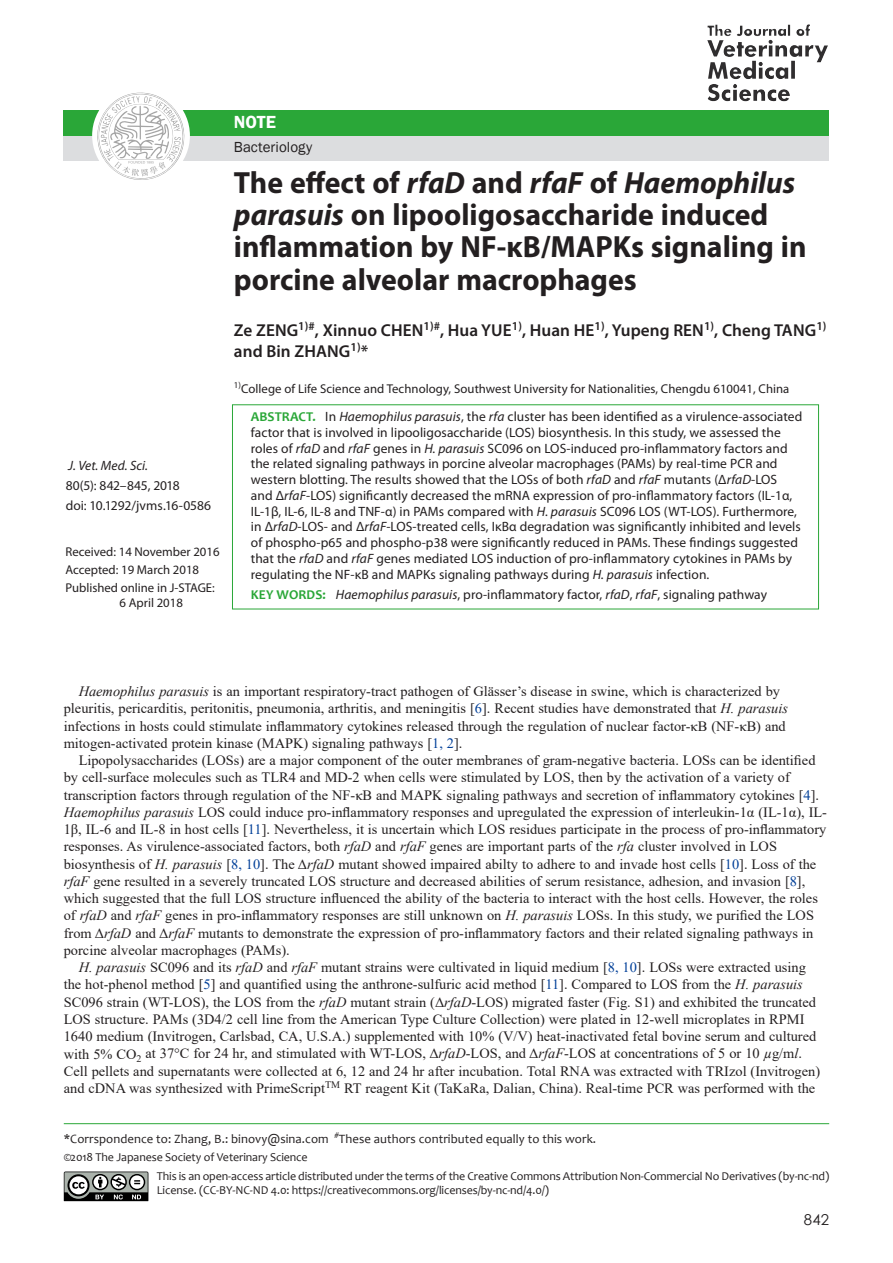
<style>
.page{position:relative;width:893px;height:1263px;background:#fff}
.page>*{position:absolute;margin:0;border:0;box-sizing:border-box;transform-origin:0 0}
.t1{font:700 30.75px/32.2px "Myriad Pro";color:#231f20}
.t2{font:600 18px "Franklin Gothic";color:#fff}
.t3{font:600 17.25px/21px "Myriad Pro";letter-spacing:.005em;color:#231f20}
.t4{font:15px "Franklin Gothic";color:#231f20}
.t5{font:15px "Century Gothic";color:#231f20}
.t6{font:14.25px/17.2px "Times New Roman";color:#231f20}
.t7{font:13.5px/15.8px "Myriad Pro";letter-spacing:.005em;color:#231f20}
.t8{font:italic 13.5px "Myriad Pro";color:#231f20}
.t9{font:12.75px/17.9px "Myriad Pro";letter-spacing:.005em;color:#231f20}
.t10{font:12.75px "Candara";letter-spacing:.005em;color:#231f20}
.t11{font:12px/20px "Candara";letter-spacing:-.01em;color:#231f20}
.s1{font-style:italic}
.s2{font-family:"Candara";font-weight:700;color:#2aa738}
.s3{color:#003f98}
</style>
<div class="page">
<hr style="left:64px;top:1123px;width:765px;height:1px;background:#2aa738">
<div style="left:64px;top:136px;width:765px;height:25px;background:#dcdddf"></div>
<div style="left:64px;top:111px;width:765px;height:25px;background:#2aa738"></div>
<div style="left:92px;top:87px;width:98px;height:97px;background:#fff;border-radius:50%"></div>
<svg style="left:94px;top:92px;width:93px;height:88px"></svg>
<img style="left:707px;top:24px;width:106px;height:33px">
<svg style="left:64px;top:1171px;width:84px;height:30px"></svg>
<p class="t8" style="left:68px;top:457px;width:81px">J. Vet. Med. Sci.</p>
<p class="t7" style="left:66px;top:475px;width:147px;line-height:20px">80(5): 842–845, 2018<br>doi: 10.1292/jvms.16-0586</p>
<p class="t9" style="left:66px;top:542px;width:156px">Received: 14 November 2016<br>Accepted: 19 March 2018<br>Published online in J-STAGE:</p>
<p class="t9" style="left:120px;top:594px;width:65px">6 April 2018</p>
<p class="t2" style="left:234px;top:111px;width:44px">NOTE</p>
<p class="t4" style="left:234px;top:138px;width:80px">Bacteriology</p>
<h1 class="t1" style="left:234px;top:165px;width:574px">The effect of <span class="s1">rfaD</span> and <span class="s1">rfaF</span> of <span class="s1">Haemophilus parasuis</span> on lipooligosaccharide induced inflammation by NF-κB/MAPKs signaling in porcine alveolar macrophages</h1>
<p class="t3" style="left:234px;top:319px;width:594px">Ze ZENG<sup>1)#</sup>, Xinnuo CHEN<sup>1)#</sup>, Hua YUE<sup>1)</sup>, Huan HE<sup>1)</sup>, Yupeng REN<sup>1)</sup>, Cheng TANG<sup>1) </sup>and Bin ZHANG<sup>1)</sup>*</p>
<p class="t9" style="left:234px;top:379px;width:557px"><sup>1)</sup>College of Life Science and Technology, Southwest University for Nationalities, Chengdu 610041, China</p>
<p class="t7" style="left:251px;top:408px;width:553px"><span class="s2">ABSTRACT.</span> In <span class="s1">Haemophilus parasuis</span>, the <span class="s1">rfa</span> cluster has been identified as a virulence-associated factor that is involved in lipooligosaccharide (LOS) biosynthesis. In this study, we assessed the roles of <span class="s1">rfaD</span> and <span class="s1">rfaF</span> genes in <span class="s1">H. parasuis</span> SC096 on LOS-induced pro-inflammatory factors and the related signaling pathways in porcine alveolar macrophages (PAMs) by real-time PCR and western blotting. The results showed that the LOSs of both <span class="s1">rfaD</span> and <span class="s1">rfaF</span> mutants (Δ<span class="s1">rfaD</span>-LOS<br>and Δ<span class="s1">rfaF</span>-LOS) significantly decreased the mRNA expression of pro-inflammatory factors (IL-1α, IL-1β, IL-6, IL-8 and TNF-α) in PAMs compared with <span class="s1">H. parasuis</span> SC096 LOS (WT-LOS). Furthermore, in Δ<span class="s1">rfaD</span>-LOS- and Δ<span class="s1">rfaF</span>-LOS-treated cells, IκBα degradation was significantly inhibited and levels of phospho-p65 and phospho-p38 were significantly reduced in PAMs. These findings suggested that the <span class="s1">rfaD</span> and <span class="s1">rfaF</span> genes mediated LOS induction of pro-inflammatory cytokines in PAMs by regulating the NF-κB and MAPKs signaling pathways during <span class="s1">H. parasuis</span> infection.</p>
<p class="t7" style="left:251px;top:587px;width:518px"><span class="s2">KEY WORDS:</span> <span class="s1">Haemophilus parasuis</span>, pro-inflammatory factor, <span class="s1">rfaD</span>, <span class="s1">rfaF</span>, signaling pathway</p>
<p class="t6" style="left:64px;top:682px;width:726px;text-indent:15px"><span class="s1">Haemophilus parasuis</span> is an important respiratory-tract pathogen of Glässer’s disease in swine, which is characterized by pleuritis, pericarditis, peritonitis, pneumonia, arthritis, and meningitis [<span class="s3">6</span>]. Recent studies have demonstrated that <span class="s1">H. parasuis </span>infections in hosts could stimulate inflammatory cytokines released through the regulation of nuclear factor-κB (NF-κB) and mitogen-activated protein kinase (MAPK) signaling pathways [<span class="s3">1, 2</span>].</p>
<p class="t6" style="left:64px;top:751px;width:765px;text-indent:15px">Lipopolysaccharides (LOSs) are a major component of the outer membranes of gram-negative bacteria. LOSs can be identified by cell-surface molecules such as TLR4 and MD-2 when cells were stimulated by LOS, then by the activation of a variety of transcription factors through regulation of the NF-κB and MAPK signaling pathways and secretion of inflammatory cytokines [<span class="s3">4</span>].<br><span class="s1">Haemophilus parasuis</span> LOS could induce pro-inflammatory responses and upregulated the expression of interleukin-1α (IL-1α), IL-1β, IL-6 and IL-8 in host cells [<span class="s3">11</span>]. Nevertheless, it is uncertain which LOS residues participate in the process of pro-inflammatory responses. As virulence-associated factors, both <span class="s1">rfaD</span> and <span class="s1">rfaF</span> genes are important parts of the <span class="s1">rfa</span> cluster involved in LOS biosynthesis of <span class="s1">H. parasuis</span> [<span class="s3">8, 10</span>]. The Δ<span class="s1">rfaD</span> mutant showed impaired abilty to adhere to and invade host cells [<span class="s3">10</span>]. Loss of the <span class="s1">rfaF</span> gene resulted in a severely truncated LOS structure and decreased abilities of serum resistance, adhesion, and invasion [<span class="s3">8</span>], which suggested that the full LOS structure influenced the ability of the bacteria to interact with the host cells. However, the roles of <span class="s1">rfaD</span> and <span class="s1">rfaF</span> genes in pro-inflammatory responses are still unknown on <span class="s1">H. parasuis</span> LOSs. In this study, we purified the LOS from Δ<span class="s1">rfaD</span> and Δ<span class="s1">rfaF</span> mutants to demonstrate the expression of pro-inflammatory factors and their related signaling pathways in porcine alveolar macrophages (PAMs).</p>
<p class="t6" style="left:64px;top:958px;width:758px;text-indent:15px"><span class="s1">H. parasuis</span> SC096 and its <span class="s1">rfaD</span> and <span class="s1">rfaF</span> mutant strains were cultivated in liquid medium [<span class="s3">8, 10</span>]. LOSs were extracted using the hot-phenol method [<span class="s3">5</span>] and quantified using the anthrone-sulfuric acid method [<span class="s3">11</span>]. Compared to LOS from the <span class="s1">H. parasuis </span>SC096 strain (WT-LOS), the LOS from the <span class="s1">rfaD</span> mutant strain (Δ<span class="s1">rfaD</span>-LOS) migrated faster (Fig. S1) and exhibited the truncated LOS structure. PAMs (3D4/2 cell line from the American Type Culture Collection) were plated in 12-well microplates in RPMI 1640 medium (Invitrogen, Carlsbad, CA, U.S.A.) supplemented with 10% (V/V) heat-inactivated fetal bovine serum and cultured with 5% CO<sub>2</sub> at 37°C for 24 hr, and stimulated with WT-LOS, Δ<span class="s1">rfaD</span>-LOS, and Δ<span class="s1">rfaF</span>-LOS at concentrations of 5 or 10 <span class="s1">µ</span>g/m<span class="s1">l</span>.<br>Cell pellets and supernatants were collected at 6, 12 and 24 hr after incubation. Total RNA was extracted with TRIzol (Invitrogen) and cDNA was synthesized with PrimeScript<sup>TM</sup> RT reagent Kit (TaKaRa, Dalian, China). Real-time PCR was performed with the</p>
<p class="t10" style="left:64px;top:1130px;width:534px">*Corrspondence to: Zhang, B.: binovy@sina.com <sup>#</sup>These authors contributed equally to this work.</p>
<p class="t11" style="left:157px;top:1146px;width:674px;text-indent:-93px">©2018 The Japanese Society of Veterinary Science<br>This is an open-access article distributed under the terms of the Creative Commons Attribution Non-Commercial No Derivatives (by-nc-nd)</p>
<p class="t11" style="left:157px;top:1180px;width:394px">License. (CC-BY-NC-ND 4.0: https://creativecommons.org/licenses/by-nc-nd/4.0/)</p>
<p class="t5" style="left:804px;top:1209px;width:27px">842</p>
</div>
